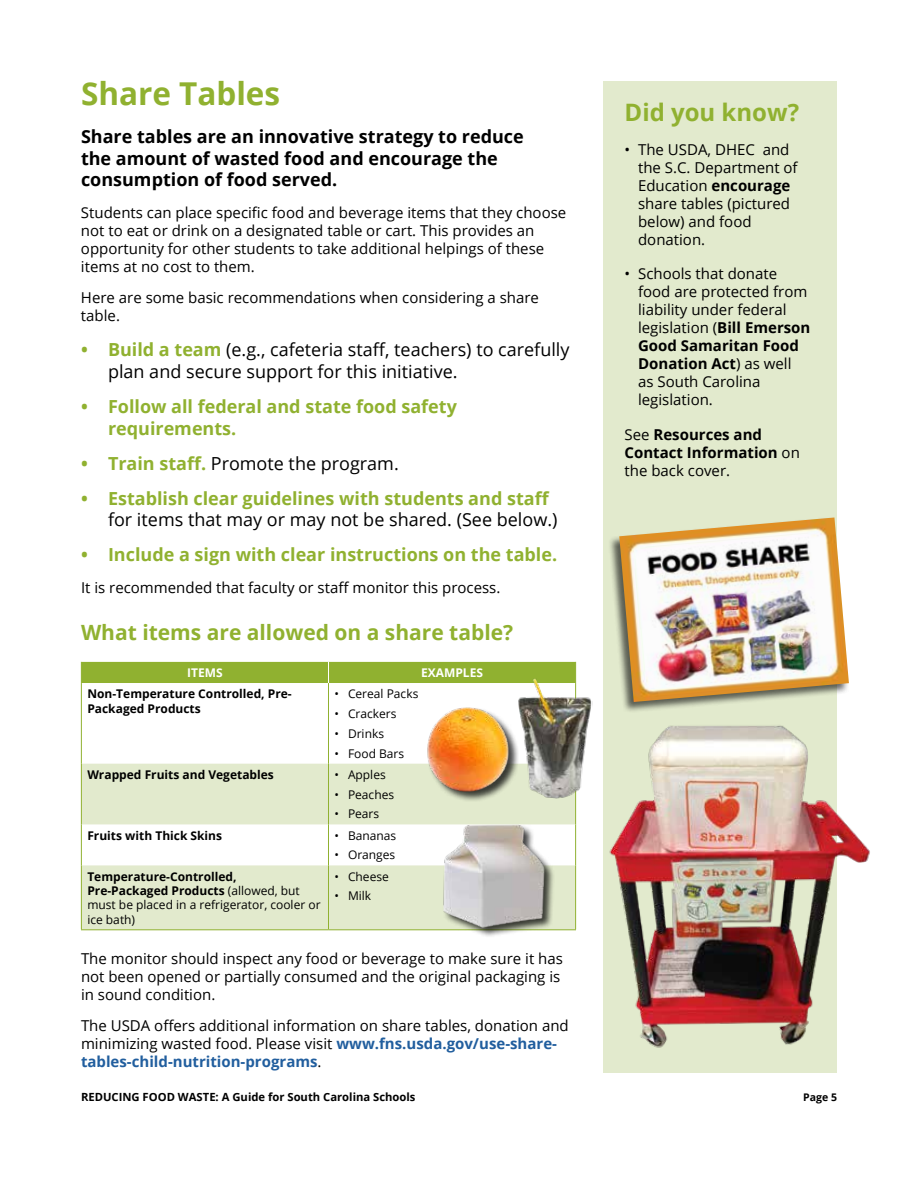
<style>
.page{position:relative;width:918px;height:1188px;background:#fff}
.page>*{position:absolute;margin:0;border:0;box-sizing:border-box;transform-origin:0 0}
.t1{font:700 31.5px "Open Sans";color:#90b130}
.t2{font:700 24px "Open Sans";color:#90b130}
.t3{font:700 21px "Open Sans";color:#90b130}
.t4{font:18px/21.6px "Open Sans";color:#000}
.t5{font:700 18px/21.6px "Open Sans";color:#90b130}
.t6{font:700 18px/21.6px "Open Sans";color:#000}
.t7{font:15px/18px "Open Sans";color:#000}
.t8{font:700 15px/18px "Open Sans";color:#000}
.t9{font:12px/14.4px "Open Sans";color:#000}
.t10{font:700 12px/14.4px "Open Sans";color:#000}
.t11{font:700 12px "Open Sans";color:#fff}
.t12{font:700 11.25px "Open Sans";color:#000}
.t13{font:700 10.5px "Open Sans";color:#000}
.s1{font-weight:700;color:#90b130}
.s2{font-weight:700}
.s3{font-weight:700;color:#215e9e}
.s4{font-weight:400}
</style>
<div class="page">
<svg style="left:82px;top:764px;width:493px;height:165px;fill:#e2eacd"></svg>
<div style="left:81px;top:662px;width:495px;height:21px;background:#90b130"></div>
<hr style="left:81px;top:683px;width:1px;height:81px;background:#90b130">
<hr style="left:328px;top:683px;width:1px;height:81px;background:#90b130">
<hr style="left:81px;top:764px;width:1px;height:60px;background:#90b130">
<hr style="left:328px;top:764px;width:1px;height:60px;background:#90b130">
<hr style="left:575px;top:764px;width:1px;height:60px;background:#90b130">
<hr style="left:81px;top:824px;width:1px;height:41px;background:#90b130">
<hr style="left:328px;top:824px;width:1px;height:41px;background:#90b130">
<hr style="left:575px;top:824px;width:1px;height:41px;background:#90b130">
<hr style="left:81px;top:865px;width:1px;height:64px;background:#90b130">
<hr style="left:81px;top:929px;width:247px;height:1px;background:#90b130">
<hr style="left:328px;top:865px;width:1px;height:64px;background:#90b130">
<hr style="left:575px;top:865px;width:1px;height:64px;background:#90b130">
<hr style="left:328px;top:929px;width:248px;height:1px;background:#90b130">
<div style="left:603px;top:81px;width:234px;height:991px;background:#e2eacd"></div>
<div style="left:443px;top:824px;width:112px;height:114px;background:#000;opacity:.75"></div>
<img style="left:440px;top:821px;width:107px;height:107px">
<img style="left:517px;top:675px;width:76px;height:124px">
<div style="left:427px;top:707px;width:92px;height:95px;background:#000;opacity:.75"></div>
<img style="left:426px;top:707px;width:85px;height:85px">
<img style="left:609px;top:725px;width:261px;height:323px">
<div style="left:608px;top:517px;width:241px;height:196px;background:#000;opacity:.6"></div>
<img style="left:619px;top:517px;width:230px;height:185px">
<h1 class="t1" style="left:81px;top:71px;width:201px">Share Tables</h1>
<p class="t6" style="left:81px;top:125px;width:444px">Share tables are an innovative strategy to reduce the amount of wasted food and encourage the consumption of food served.</p>
<p class="t7" style="left:81px;top:203px;width:487px">Students can place specific food and beverage items that they choose not to eat or drink on a designated table or cart. This provides an opportunity for other students to take additional helpings of these items at no cost to them.</p>
<p class="t7" style="left:81px;top:288px;width:460px">Here are some basic recommendations when considering a share table.</p>
<p class="t4" style="left:108px;top:338px;width:463px;text-indent:-27px"><span class="s1">• Build a team</span> (e.g., cafeteria staff, teachers) to carefully plan and secure support for this initiative.</p>
<p class="t5" style="left:108px;top:395px;width:350px;text-indent:-27px">• Follow all federal and state food safety requirements.</p>
<p class="t4" style="left:81px;top:452px;width:319px"><span class="s1">• Train staff.</span> Promote the program.</p>
<p class="t5" style="left:81px;top:487px;width:470px">• Establish clear guidelines with students and staff</p>
<p class="t4" style="left:108px;top:509px;width:451px">for items that may or may not be shared. (See below.)</p>
<p class="t5" style="left:81px;top:544px;width:478px">• Include a sign with clear instructions on the table.</p>
<p class="t7" style="left:81px;top:578px;width:421px">It is recommended that faculty or staff monitor this process.</p>
<h3 class="t3" style="left:81px;top:617px;width:434px">What items are allowed on a share table?</h3>
<p class="t11" style="left:187px;top:664px;width:37px">ITEMS</p>
<p class="t11" style="left:421px;top:664px;width:63px">EXAMPLES</p>
<p class="t10" style="left:87px;top:686px;width:206px">Non-Temperature Controlled, Pre-<br>Packaged Products</p>
<p class="t9" style="left:335px;top:686px;width:85px">• Cereal Packs</p>
<p class="t9" style="left:335px;top:706px;width:64px">• Crackers</p>
<p class="t9" style="left:335px;top:726px;width:51px">• Drinks</p>
<p class="t9" style="left:335px;top:746px;width:71px">• Food Bars</p>
<p class="t10" style="left:87px;top:767px;width:188px">Wrapped Fruits and Vegetables</p>
<p class="t9" style="left:335px;top:767px;width:53px">• Apples</p>
<p class="t9" style="left:335px;top:787px;width:61px">• Peaches</p>
<p class="t9" style="left:335px;top:807px;width:46px">• Pears</p>
<p class="t10" style="left:87px;top:828px;width:136px">Fruits with Thick Skins</p>
<p class="t9" style="left:335px;top:828px;width:63px">• Bananas</p>
<p class="t9" style="left:335px;top:848px;width:62px">• Oranges</p>
<p class="t9" style="left:87px;top:869px;width:235px"><span class="s2">Temperature-Controlled,<br>Pre-Packaged Products</span> (allowed, but must be placed in a refrigerator, cooler or ice bath)</p>
<p class="t9" style="left:335px;top:869px;width:56px">• Cheese</p>
<p class="t9" style="left:335px;top:889px;width:38px">• Milk</p>
<p class="t7" style="left:81px;top:949px;width:483px">The monitor should inspect any food or beverage to make sure it has not been opened or partially consumed and the original packaging is in sound condition.</p>
<p class="t7" style="left:81px;top:1016px;width:489px">The USDA offers additional information on share tables, donation and minimizing wasted food. Please visit <span class="s3">www.fns.usda.gov/use-share&shy;tables-child-nutrition-programs</span>.</p>
<h2 class="t2" style="left:625px;top:95px;width:176px">Did you know?</h2>
<p class="t7" style="left:638px;top:140px;width:161px;text-indent:-14px">• The USDA, DHEC and the S.C. Department of<br>Education <span class="s2">encourage </span>share tables (pictured below) and food donation.</p>
<p class="t7" style="left:638px;top:265px;width:174px;text-indent:-14px">• Schools that donate food are protected from liability under federal legislation (<span class="s2">Bill Emerson<br>Good Samaritan Food<br>Donation Act</span>) as well as South Carolina legislation.</p>
<p class="t8" style="left:625px;top:425px;width:177px"><span class="s4">See</span> Resources and<br>Contact Information <span class="s4">on the back cover.</span></p>
<p class="t12" style="left:81px;top:1089px;width:336px">REDUCING FOOD WASTE: A Guide for South Carolina Schools</p>
<p class="t13" style="left:803px;top:1089px;width:35px">Page 5</p>
</div>
